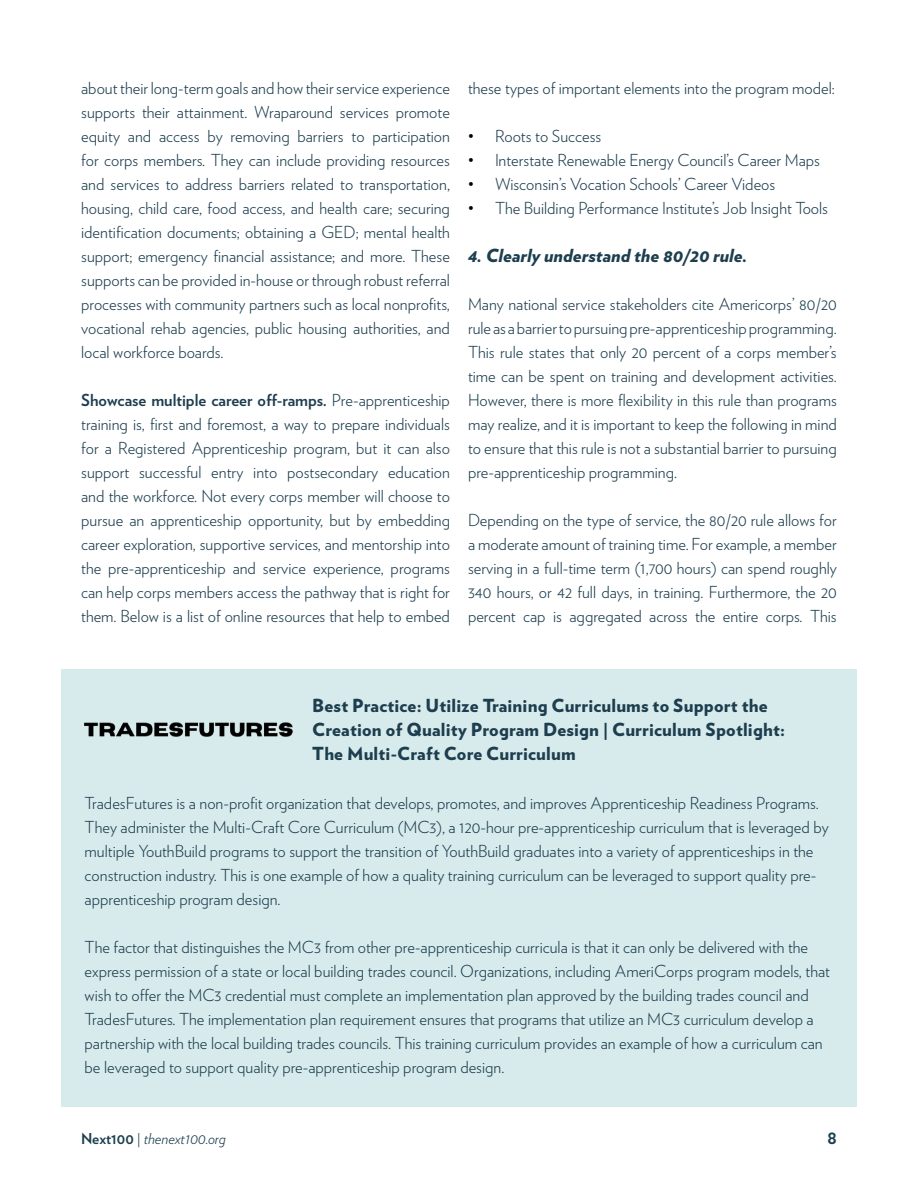
<style>
.page{position:relative;width:918px;height:1188px;background:#fff}
.page>*{position:absolute;margin:0;border:0;box-sizing:border-box;transform-origin:0 0}
.t1{font:700 19.5px "Verlag";color:#1d3f4f}
.Paragraph_Style_1{font:900 18px/24px "Verlag";letter-spacing:.01em;color:#1d3e4f}
.Paragraph_Style_1-2{font:italic 900 18px "Verlag";color:#1d3e4f}
.Paragraph_Style_1-3{font:300 16.5px/24px "Verlag";color:#1d3e4f;text-align:justify}
.t2{font:italic 300 15px "Verlag";color:#1d3f4f}
.s1{font-weight:700}
.s2{color:#000}
.s3{font-weight:700;font-style:normal}
.s4{font-style:normal}
</style>
<div class="page">
<div style="left:61px;top:669px;width:796px;height:438px;background:#d8ebec"></div>
<img style="left:85px;top:723px;width:208px;height:13px">
<p class="Paragraph_Style_1-3" style="left:81px;top:75px;width:370px">about their long-term goals and how their service experience supports their attainment. Wraparound services promote equity and access by removing barriers to participation for corps members. They can include providing resources and services to address barriers related to transportation, housing, child care, food access, and health care; securing identification documents; obtaining a GED; mental health support; emergency financial assistance; and more. These supports can be provided in-house or through robust referral processes with community partners such as local nonprofits, vocational rehab agencies, public housing authorities, and local workforce boards.</p>
<p class="Paragraph_Style_1-3" style="left:81px;top:387px;width:370px"><span class="s1">Showcase multiple career off-ramps.</span> Pre-apprenticeship training is, first and foremost, a way to prepare individuals for a Registered Apprenticeship program, but it can also support successful entry into postsecondary education and the workforce. Not every corps member will choose to pursue an apprenticeship opportunity, but by embedding career exploration, supportive services, and mentorship into the pre-apprenticeship and service experience, programs can help corps members access the pathway that is right for them. Below is a list of online resources that help to embed</p>
<p class="Paragraph_Style_1-3" style="left:468px;top:75px;width:368px">these types of important elements into the program model:</p>
<p class="Paragraph_Style_1-3" style="left:468px;top:123px;width:135px"><span class="s2">•</span> Roots to Success</p>
<p class="Paragraph_Style_1-3" style="left:468px;top:147px;width:354px"><span class="s2">•</span> Interstate Renewable Energy Council’s Career Maps</p>
<p class="Paragraph_Style_1-3" style="left:468px;top:171px;width:309px"><span class="s2">•</span> Wisconsin’s Vocation Schools’ Career Videos</p>
<p class="Paragraph_Style_1-3" style="left:468px;top:195px;width:362px"><span class="s2">•</span> The Building Performance Institute’s Job Insight Tools</p>
<p class="Paragraph_Style_1-2" style="left:468px;top:241px;width:281px">4. Clearly understand the 80/20 rule.</p>
<p class="Paragraph_Style_1-3" style="left:468px;top:291px;width:370px">Many national service stakeholders cite Americorps’ 80/20 rule as a barrier to pursuing pre-apprenticeship programming.<br>This rule states that only 20 percent of a corps member’s time can be spent on training and development activities.<br>However, there is more flexibility in this rule than programs may realize, and it is important to keep the following in mind to ensure that this rule is not a substantial barrier to pursuing pre-apprenticeship programming.</p>
<p class="Paragraph_Style_1-3" style="left:468px;top:507px;width:370px">Depending on the type of service, the 80/20 rule allows for a moderate amount of training time. For example, a member serving in a full-time term (1,700 hours) can spend roughly 340 hours, or 42 full days, in training. Furthermore, the 20 percent cap is aggregated across the entire corps. This</p>
<p class="Paragraph_Style_1" style="left:312px;top:692px;width:474px">Best Practice: Utilize Training Curriculums to Support the<br>Creation of Quality Program Design | Curriculum Spotlight:</p>
<p class="Paragraph_Style_1" style="left:312px;top:740px;width:265px">The Multi-Craft Core Curriculum</p>
<p class="Paragraph_Style_1-3" style="left:85px;top:790px;width:746px;text-align:left">TradesFutures is a non-profit organization that develops, promotes, and improves Apprenticeship Readiness Programs.<br>They administer the Multi-Craft Core Curriculum (MC3), a 120-hour pre-apprenticeship curriculum that is leveraged by multiple YouthBuild programs to support the transition of YouthBuild graduates into a variety of apprenticeships in the construction industry. This is one example of how a quality training curriculum can be leveraged to support quality pre&shy;apprenticeship program design.</p>
<p class="Paragraph_Style_1-3" style="left:85px;top:934px;width:747px;text-align:left">The factor that distinguishes the MC3 from other pre-apprenticeship curricula is that it can only be delivered with the express permission of a state or local building trades council. Organizations, including AmeriCorps program models, that wish to offer the MC3 credential must complete an implementation plan approved by the building trades council and TradesFutures. The implementation plan requirement ensures that programs that utilize an MC3 curriculum develop a partnership with the local building trades councils. This training curriculum provides an example of how a curriculum can be leveraged to support quality pre-apprenticeship program design.</p>
<p class="t2" style="left:81px;top:1128px;width:146px"><span class="s3">Next100</span> <span class="s4">|</span> thenext100.org</p>
<p class="t1" style="left:827px;top:1122px;width:11px">8</p>
</div>
